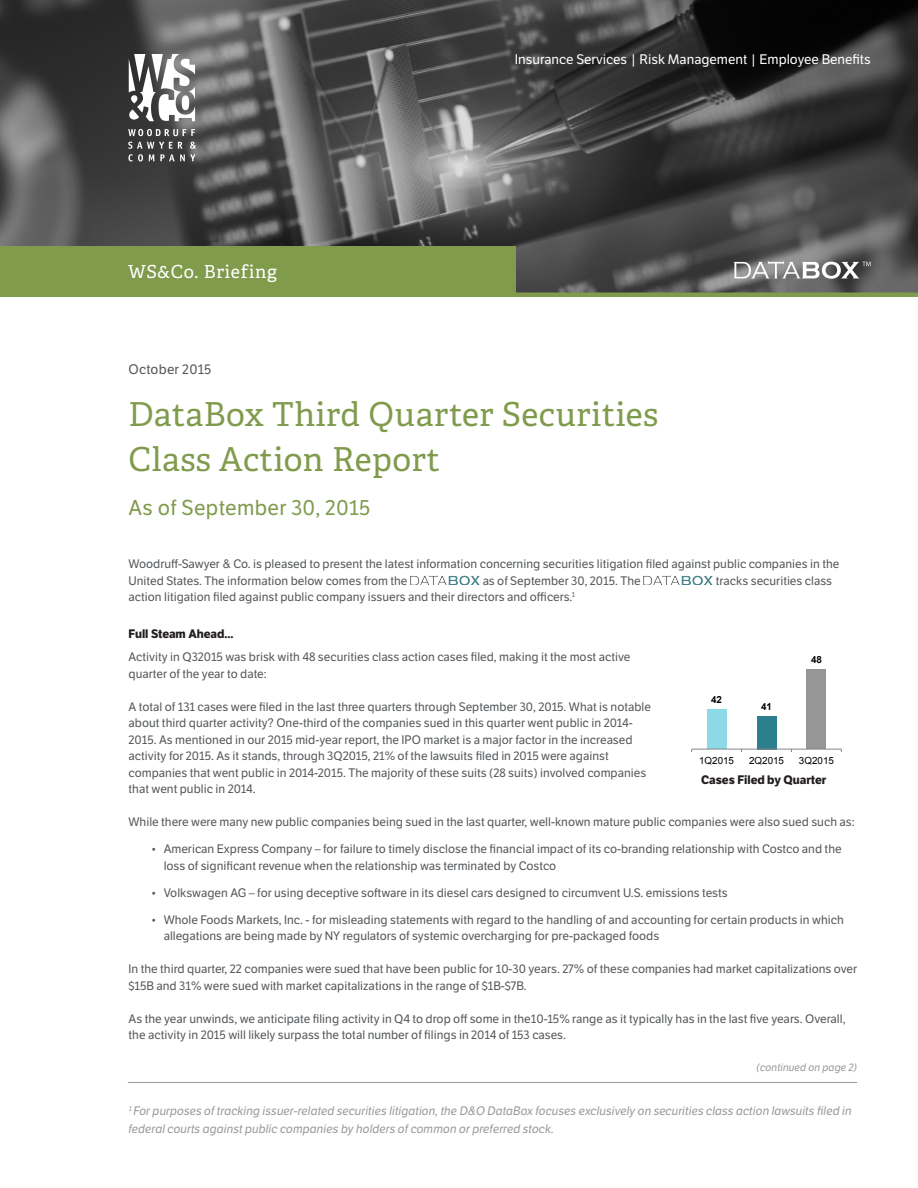
<style>
.page{position:relative;width:918px;height:1188px;background:#fff}
.page>*{position:absolute;margin:0;border:0;box-sizing:border-box;transform-origin:0 0}
.t1{font:33px/45px "Adelle";letter-spacing:.015em;color:#809b4c}
.Author_name{font:21px "LFT Etica";letter-spacing:.015em;color:#809b4c}
.t2{font:18px "Adelle";letter-spacing:.04em;color:#fff}
.t3{font:13.5px "LFT Etica";color:#fff}
.Date{font:13.5px "LFT Etica";letter-spacing:.015em;color:#54575a}
.Body{font:12px/16.5px "LFT Etica";color:#54575a}
.Footnote{font:italic 12px/18px "LFT Etica";color:#99989b}
.t4{font:700 12px "LFT Etica";color:#231f20}
.Continued{font:italic 10.5px "LFT Etica";color:#99989b}
.t5{font:9.75px "Arial";color:#000}
.t6{font:700 9.75px "Arial";color:#000}
</style>
<div class="page">
<img style="left:0;top:0;width:918px;height:292px">
<svg style="left:128px;top:129px;width:67px;height:7px"></svg>
<svg style="left:128px;top:142px;width:68px;height:19px"></svg>
<svg style="left:129px;top:54px;width:66px;height:67px"></svg>
<div style="left:0;top:292px;width:918px;height:5px;background:#809b4c"></div>
<div style="left:0;top:246px;width:516px;height:51px;background:#809b4c"></div>
<img style="left:410px;top:575px;width:70px;height:10px">
<img style="left:643px;top:575px;width:70px;height:10px">
<svg style="left:734px;top:261px;width:137px;height:18px"></svg>
<hr style="left:128px;top:1082px;width:729px;height:1px;background:#99989b">
<div style="left:707px;top:709px;width:20px;height:40px;background:#8cd9e8"></div>
<div style="left:757px;top:716px;width:19px;height:33px;background:#2c7f8e"></div>
<div style="left:806px;top:670px;width:20px;height:79px;background:#969696"></div>
<hr style="left:692px;top:749px;width:149px;height:1px;background:#868686">
<h3 class="t2" style="left:128px;top:261px;width:150px">WS&amp;Co. Briefing</h3>
<p class="t3" style="left:515px;top:51px;width:357px">Insurance Services | Risk Management | Employee Benefits</p>
<p class="Date" style="left:129px;top:362px;width:84px">October 2015</p>
<h1 class="t1" style="left:129px;top:392px;width:531px">DataBox Third Quarter Securities<br>Class Action Report</h1>
<p class="Author_name" style="left:129px;top:496px;width:243px">As of September 30, 2015</p>
<p class="Body" style="left:129px;top:556px;width:712px">Woodruff-Sawyer &amp; Co. is pleased to present the latest information concerning securities litigation filed against public companies in the<br>United States. The information below comes from the</p>
<p class="Body" style="left:483px;top:572px;width:160px">as of September 30, 2015. The</p>
<p class="Body" style="left:716px;top:572px;width:118px">tracks securities class</p>
<p class="Body" style="left:129px;top:589px;width:448px">action litigation filed against public company issuers and their directors and officers.<sup>1</sup></p>
<h3 class="t4" style="left:129px;top:626px;width:107px">Full Steam Ahead...</h3>
<p class="Body" style="left:129px;top:649px;width:503px">Activity in Q32015 was brisk with 48 securities class action cases filed, making it the most active quarter of the year to date:</p>
<p class="Body" style="left:129px;top:698px;width:524px">A total of 131 cases were filed in the last three quarters through September 30, 2015. What is notable about third quarter activity? One-third of the companies sued in this quarter went public in 2014- 2015. As mentioned in our 2015 mid-year report, the IPO market is a major factor in the increased activity for 2015. As it stands, through 3Q2015, 21% of the lawsuits filed in 2015 were against companies that went public in 2014-2015. The majority of these suits (28 suits) involved companies that went public in 2014.</p>
<p class="Body" style="left:129px;top:814px;width:728px">While there were many new public companies being sued in the last quarter, well-known mature public companies were also sued such as:</p>
<p class="Body" style="left:164px;top:841px;width:680px;text-indent:-13px">• American Express Company – for failure to timely disclose the financial impact of its co-branding relationship with Costco and the loss of significant revenue when the relationship was terminated by Costco</p>
<p class="Body" style="left:151px;top:884px;width:579px">• Volkswagen AG – for using deceptive software in its diesel cars designed to circumvent U.S. emissions tests</p>
<p class="Body" style="left:164px;top:911px;width:682px;text-indent:-13px">• Whole Foods Markets, Inc. - for misleading statements with regard to the handling of and accounting for certain products in which allegations are being made by NY regulators of systemic overcharging for pre-packaged foods</p>
<p class="Body" style="left:129px;top:961px;width:730px">In the third quarter, 22 companies were sued that have been public for 10-30 years. 27% of these companies had market capitalizations over $15B and 31% were sued with market capitalizations in the range of $1B-$7B.</p>
<p class="Body" style="left:129px;top:1010px;width:718px">As the year unwinds, we anticipate filing activity in Q4 to drop off some in the10-15% range as it typically has in the last five years. Overall, the activity in 2015 will likely surpass the total number of filings in 2014 of 153 cases.</p>
<p class="t6" style="left:811px;top:653px;width:12px">48</p>
<p class="t6" style="left:711px;top:693px;width:12px">42</p>
<p class="t6" style="left:761px;top:700px;width:12px">41</p>
<p class="t5" style="left:699px;top:754px;width:37px">1Q2015</p>
<p class="t5" style="left:749px;top:754px;width:37px">2Q2015</p>
<p class="t5" style="left:799px;top:754px;width:37px">3Q2015</p>
<h3 class="t4" style="left:701px;top:772px;width:127px">Cases Filed by Quarter</h3>
<p class="Continued" style="left:757px;top:1061px;width:102px">(continued on page 2)</p>
<p class="Footnote" style="left:129px;top:1102px;width:725px"><sup>1</sup> For purposes of tracking issuer-related securities litigation, the D&amp;O DataBox focuses exclusively on securities class action lawsuits filed in federal courts against public companies by holders of common or preferred stock.</p>
</div>
